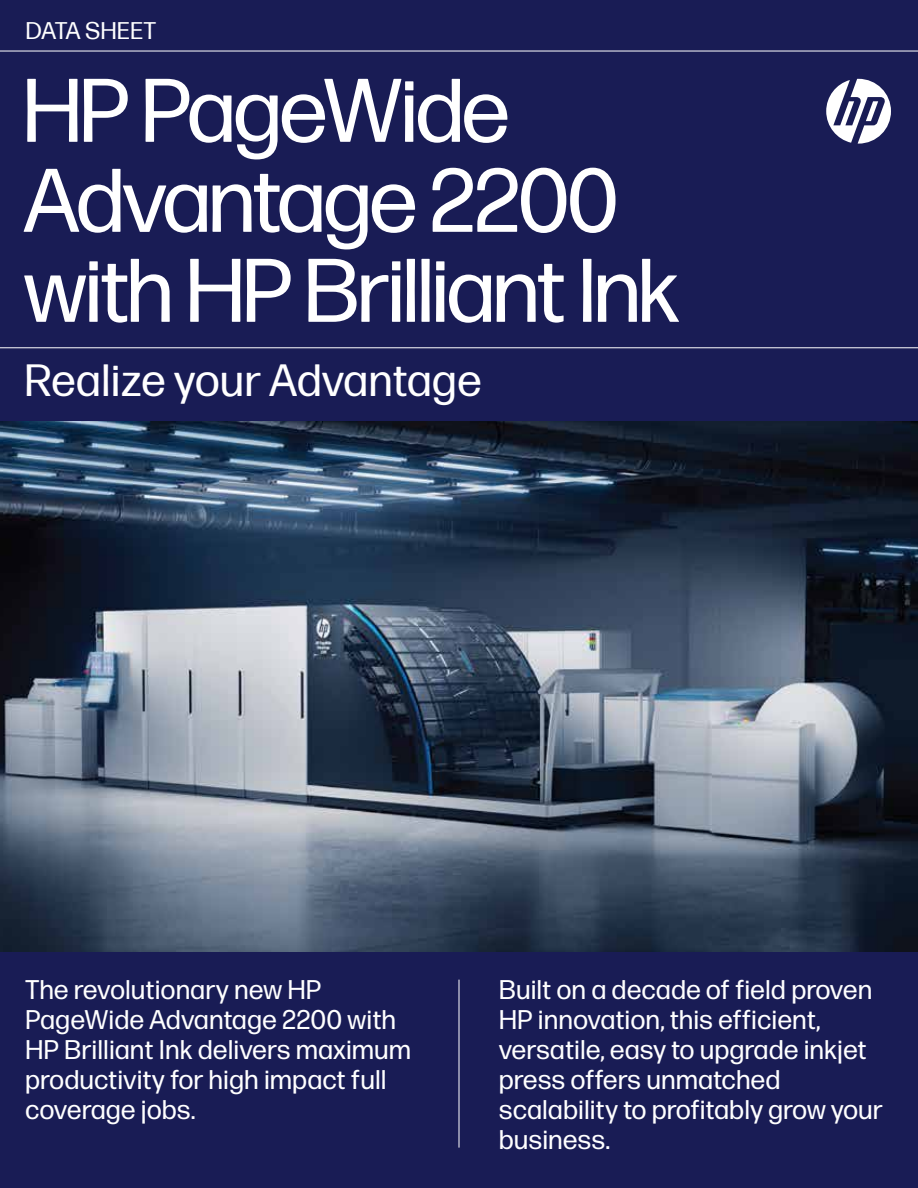
<style>
.page{position:relative;width:918px;height:1188px;background:#fff}
.page>*{position:absolute;margin:0;border:0;box-sizing:border-box;transform-origin:0 0}
.t1{font:90px/90px "Forma DJR Display";color:#fff}
.t2{font:45px "Forma DJR Micro";color:#fff}
.t3{font:27px/30px "Forma DJR Micro";color:#fff}
.t4{font:24px "Forma DJR Micro";color:#fff}
</style>
<div class="page">
<div style="left:0;top:0;width:918px;height:422px;background:#191c55"></div>
<div style="left:0;top:943px;width:918px;height:245px;background:#191c55"></div>
<svg style="left:826px;top:79px;width:65px;height:65px"></svg>
<hr style="left:459px;top:980px;width:1px;height:168px;background:#fff">
<hr style="left:0;top:51px;width:918px;height:1px;background:#fff">
<hr style="left:0;top:347px;width:918px;height:1px;background:#fff">
<img style="left:0;top:422px;width:918px;height:530px">
<p class="t4" style="left:26px;top:13px;width:132px">DATA SHEET</p>
<h1 class="t1" style="left:24px;top:63px;width:656px">HP PageWide<br>Advantage 2200 with HP Brilliant Ink</h1>
<h2 class="t2" style="left:24px;top:348px;width:459px">Realize your Advantage</h2>
<p class="t3" style="left:25px;top:973px;width:388px">The revolutionary new HP<br>PageWide Advantage 2200 with<br>HP Brilliant Ink delivers maximum productivity for high impact full coverage jobs.</p>
<p class="t3" style="left:499px;top:973px;width:386px">Built on a decade of field proven<br>HP innovation, this efficient, versatile, easy to upgrade inkjet press offers unmatched scalability to profitably grow your business.</p>
</div>
